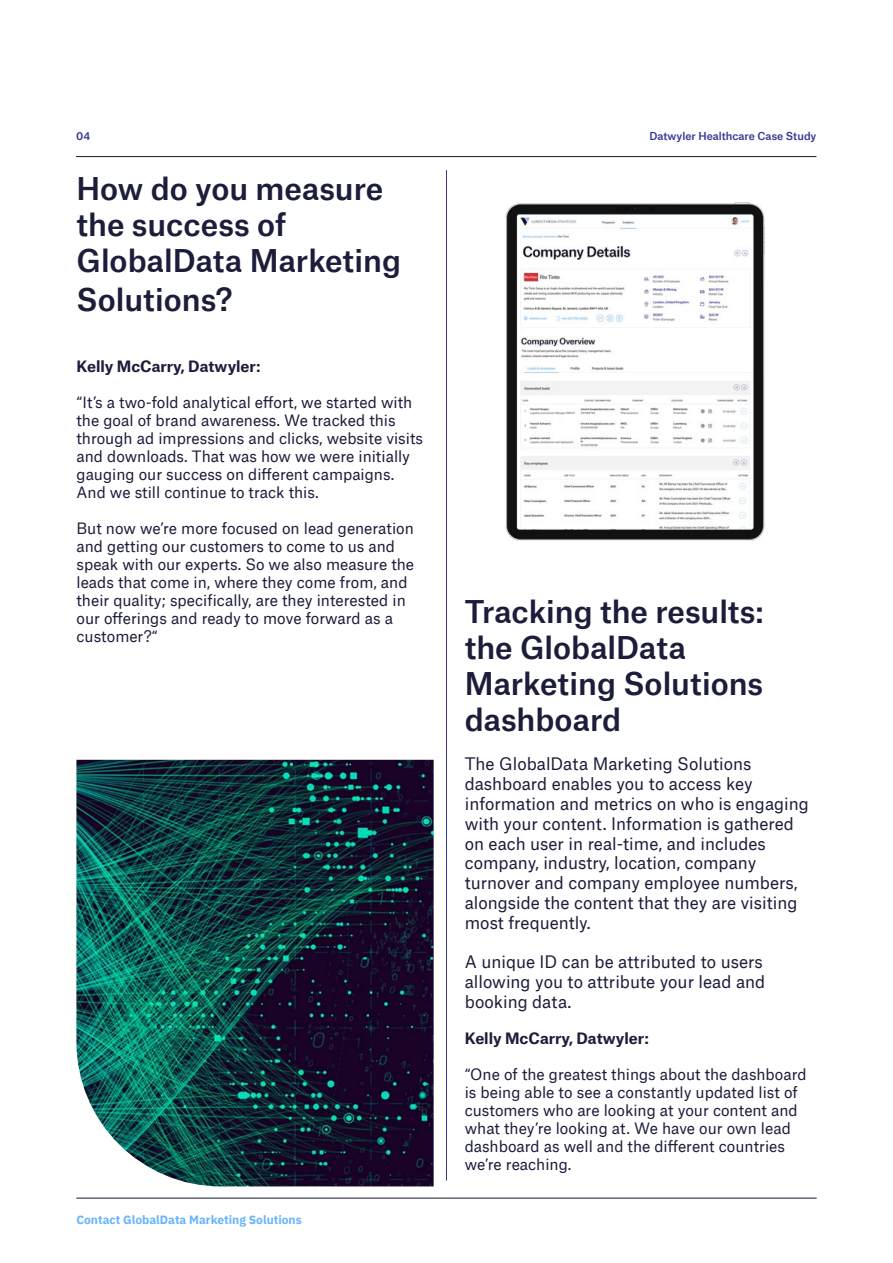
<style>
.page{position:relative;width:893px;height:1263px;background:#fff}
.page>*{position:absolute;margin:0;border:0;box-sizing:border-box;transform-origin:0 0}
.t1{font:500 30px/36px "Atlas Grotesk Web";color:#1c1d3a}
.t2{font:16.5px/19.8px "Atlas Grotesk Web";color:#1c1d3a}
.t3{font:15px/18px "Atlas Grotesk Web";color:#1c1d3a}
.t4{font:700 15px "Atlas Grotesk Web";color:#1c1d3a}
.t5{font:700 12px "IBM Plex Sans";color:#68b5fb}
.t6{font:500 10.5px "Atlas Grotesk Web";color:#373997}
</style>
<div class="page">
<hr style="left:76px;top:156px;width:740px;height:1px;background:#15152a">
<hr style="left:76px;top:1198px;width:741px;height:1px;background:#15152a">
<img style="left:76px;top:760px;width:358px;height:426px">
<hr style="left:446px;top:170px;width:1px;height:1010px;background:#373997">
<img style="left:505px;top:202px;width:260px;height:339px">
<p class="t6" style="left:76px;top:128px;width:16px">04</p>
<p class="t6" style="left:649px;top:128px;width:168px">Datwyler Healthcare Case Study</p>
<h1 class="t1" style="left:77px;top:168px;width:326px">How do you measure the success of<br>GlobalData Marketing</h1>
<h1 class="t1" style="left:77px;top:279px;width:158px">Solutions?</h1>
<p class="t4" style="left:77px;top:354px;width:186px">Kelly McCarry, Datwyler:</p>
<p class="t3" style="left:77px;top:392px;width:348px">“It’s a two-fold analytical effort, we started with the goal of brand awareness. We tracked this through ad impressions and clicks, website visits and downloads. That was how we were initially gauging our success on different campaigns.<br>And we still continue to track this.</p>
<p class="t3" style="left:77px;top:518px;width:339px">But now we’re more focused on lead generation and getting our customers to come to us and speak with our experts. So we also measure the leads that come in, where they come from, and their quality; specifically, are they interested in our offerings and ready to move forward as a customer?“</p>
<p class="t5" style="left:76px;top:1210px;width:227px">Contact GlobalData Marketing Solutions</p>
<h1 class="t1" style="left:465px;top:590px;width:301px">Tracking the results: the GlobalData<br>Marketing Solutions dashboard</h1>
<p class="t2" style="left:465px;top:752px;width:346px">The GlobalData Marketing Solutions dashboard enables you to access key information and metrics on who is engaging with your content. Information is gathered on each user in real-time, and includes company, industry, location, company turnover and company employee numbers, alongside the content that they are visiting most frequently.</p>
<p class="t2" style="left:465px;top:950px;width:302px">A unique ID can be attributed to users allowing you to attribute your lead and booking data.</p>
<p class="t4" style="left:465px;top:1026px;width:186px">Kelly McCarry, Datwyler:</p>
<p class="t3" style="left:465px;top:1064px;width:343px">“One of the greatest things about the dashboard is being able to see a constantly updated list of customers who are looking at your content and what they’re looking at. We have our own lead dashboard as well and the different countries we’re reaching.</p>
</div>
